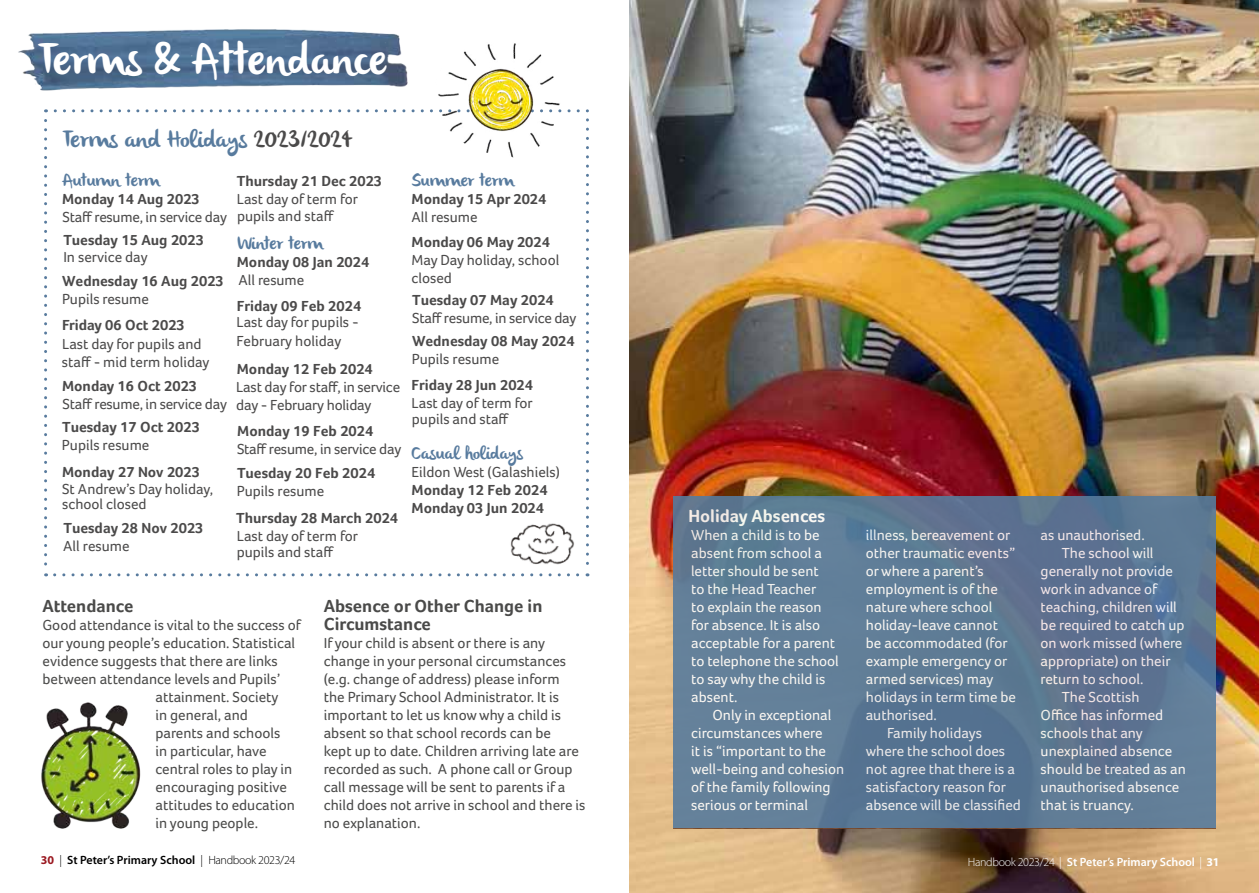
<style>
.page{position:relative;width:1259px;height:893px;background:#fff}
.page>*{position:absolute;margin:0;border:0;box-sizing:border-box;transform-origin:0 0}
.t1{font:45px "olivier";color:#fff}
.t2{font:24px "olivier";color:#587b9e}
.t3{font:700 18px/18px "Foco";color:#4a4a49}
.t4{font:18px "olivier";color:#587b9e}
.t5{font:700 18px "Foco";color:#fff}
.t6{font:15px/18px "Foco";color:#fff}
.t7{font:15px/18px "Foco";color:#4a4a49}
.t8{font:15px/18px "Foco";color:#4b4a4a}
.t9{font:700 15px/18px "Foco";color:#4b4a4a}
.t10{font:600 12px "Myriad Pro";color:#fff}
.t11{font:600 12px "Myriad Pro";color:#000}
.t12{font:300 12px "Myriad Pro";letter-spacing:-.02em;color:#000}
.s1{color:#4b4a4a}
.s2{font-weight:700;color:#9b1921}
.s3{font-family:"Bree";font-weight:700;color:#9b1921}
.s4{font-weight:300}
.s5{font-weight:300;font-size:10.5px}
.s6{font-size:10.5px}
.s7{font-family:"Bree";font-weight:700}
.s8{font-weight:700}
</style>
<div class="page">
<img style="left:18px;top:29px;width:390px;height:62px">
<img style="left:41px;top:702px;width:100px;height:127px">
<svg style="left:45px;top:109px;width:542px;height:3px"></svg>
<svg style="left:44px;top:120px;width:3px;height:456px"></svg>
<svg style="left:55px;top:120px;width:534px;height:456px"></svg>
<img style="left:507px;top:520px;width:68px;height:49px">
<img style="left:433px;top:43px;width:130px;height:115px">
<img style="left:629px;top:0;width:630px;height:893px">
<div style="left:673px;top:497px;width:542px;height:331px;background:#5e7b95"></div>
<h1 class="t1" style="left:37px;top:34px;width:351px">Terms &amp; Attendance</h1>
<h2 class="t2" style="left:62px;top:125px;width:292px">Terms and Holidays <span class="s1">2023/2024</span></h2>
<p class="t4" style="left:62px;top:170px;width:99px">Autumn term</p>
<p class="t9" style="left:62px;top:190px;width:139px">Monday 14 Aug 2023</p>
<p class="t8" style="left:63px;top:208px;width:166px">Staff resume, in service day</p>
<p class="t9" style="left:63px;top:231px;width:142px">Tuesday 15 Aug 2023</p>
<p class="t8" style="left:63px;top:248px;width:86px">In service day</p>
<p class="t9" style="left:62px;top:272px;width:163px">Wednesday 16 Aug 2023</p>
<p class="t8" style="left:62px;top:290px;width:88px">Pupils resume</p>
<p class="t9" style="left:62px;top:316px;width:124px">Friday 06 Oct 2023</p>
<p class="t8" style="left:62px;top:335px;width:141px">Last day for pupils and</p>
<p class="t9" style="left:62px;top:377px;width:136px">Monday 16 Oct 2023</p>
<p class="t9" style="left:62px;top:418px;width:139px">Tuesday 17 Oct 2023</p>
<p class="t9" style="left:62px;top:463px;width:139px">Monday 27 Nov 2023</p>
<p class="t8" style="left:62px;top:482px;width:152px;line-height:15px">St Andrew’s Day holiday, school closed</p>
<p class="t8" style="left:62px;top:353px;width:149px">staff - mid term holiday</p>
<p class="t8" style="left:63px;top:395px;width:166px">Staff resume, in service day</p>
<p class="t8" style="left:62px;top:436px;width:89px">Pupils resume</p>
<p class="t9" style="left:63px;top:519px;width:141px">Tuesday 28 Nov 2023</p>
<p class="t8" style="left:63px;top:537px;width:68px">All resume</p>
<p class="t9" style="left:237px;top:172px;width:147px">Thursday 21 Dec 2023</p>
<p class="t8" style="left:237px;top:190px;width:123px">Last day of term for</p>
<p class="t4" style="left:237px;top:232px;width:88px">Winter term</p>
<p class="t9" style="left:237px;top:252px;width:134px">Monday 08 Jan 2024</p>
<p class="t8" style="left:238px;top:270px;width:67px">All resume</p>
<p class="t9" style="left:237px;top:297px;width:126px">Friday 09 Feb 2024</p>
<p class="t8" style="left:236px;top:331px;width:106px">February holiday</p>
<p class="t8" style="left:237px;top:206px;width:99px">pupils and staff</p>
<p class="t8" style="left:236px;top:313px;width:124px">Last day for pupils -</p>
<p class="t9" style="left:237px;top:359px;width:137px">Monday 12 Feb 2024</p>
<p class="t8" style="left:236px;top:377px;width:165px">Last day for staff, in service day - February holiday</p>
<p class="t9" style="left:237px;top:422px;width:137px">Monday 19 Feb 2024</p>
<p class="t8" style="left:237px;top:440px;width:166px">Staff resume, in service day</p>
<p class="t9" style="left:237px;top:464px;width:140px">Tuesday 20 Feb 2024</p>
<p class="t8" style="left:237px;top:482px;width:89px">Pupils resume</p>
<p class="t9" style="left:236px;top:508px;width:163px">Thursday 28 March 2024</p>
<p class="t8" style="left:237px;top:526px;width:123px">Last day of term for</p>
<p class="t8" style="left:237px;top:543px;width:99px">pupils and staff</p>
<p class="t4" style="left:411px;top:170px;width:104px">Summer term</p>
<p class="t9" style="left:411px;top:190px;width:136px">Monday 15 Apr 2024</p>
<p class="t8" style="left:411px;top:208px;width:67px">All resume</p>
<p class="t9" style="left:411px;top:232px;width:140px">Monday 06 May 2024</p>
<p class="t8" style="left:411px;top:250px;width:149px">May Day holiday, school closed</p>
<p class="t9" style="left:412px;top:291px;width:143px">Tuesday 07 May 2024</p>
<p class="t8" style="left:412px;top:309px;width:166px">Staff resume, in service day</p>
<p class="t9" style="left:412px;top:332px;width:164px">Wednesday 08 May 2024</p>
<p class="t8" style="left:412px;top:350px;width:89px">Pupils resume</p>
<p class="t9" style="left:411px;top:376px;width:123px">Friday 28 Jun 2024</p>
<p class="t8" style="left:411px;top:394px;width:123px">Last day of term for</p>
<p class="t4" style="left:411px;top:442px;width:113px">Casual holidays</p>
<p class="t8" style="left:411px;top:462px;width:150px">Eildon West (Galashiels)</p>
<p class="t9" style="left:411px;top:480px;width:137px">Monday 12 Feb 2024<br>Monday 03 Jun 2024</p>
<p class="t8" style="left:412px;top:410px;width:99px">pupils and staff</p>
<p class="t3" style="left:43px;top:597px;width:92px">Attendance</p>
<p class="t7" style="left:43px;top:616px;width:260px">Good attendance is vital to the success of</p>
<p class="t7" style="left:43px;top:634px;width:254px">ouryoung people’s education. Statistical</p>
<p class="t7" style="left:43px;top:652px;width:237px">evidence suggests that there are links</p>
<p class="t7" style="left:43px;top:670px;width:239px">between attendance levels and Pupils’</p>
<p class="t7" style="left:155px;top:688px;width:124px">attainment. Society</p>
<p class="t7" style="left:155px;top:706px;width:94px">in general, and</p>
<p class="t7" style="left:155px;top:724px;width:126px">parents and schools</p>
<p class="t7" style="left:155px;top:742px;width:113px">in particular, have</p>
<p class="t7" style="left:155px;top:760px;width:138px">central roles to play in</p>
<p class="t7" style="left:155px;top:778px;width:133px">encouraging positive</p>
<p class="t7" style="left:155px;top:796px;width:141px">attitudes to education</p>
<p class="t7" style="left:155px;top:814px;width:104px">in young people.</p>
<p class="t11" style="left:41px;top:852px;width:206px"><span class="s2">30</span><span class="s3">24</span> <span class="s4">|</span> <span class="s5">|</span> St Peter’s Primary School <span class="s4">| Handbo</span></p>
<p class="t12" style="left:269px;top:853px;width:28px">23 24</p>
<p class="t12" style="left:200px;top:853px;width:97px"><span class="s6">|</span> Handbook 2018/19</p>
<p class="t3" style="left:324px;top:597px;width:220px">Absence or Other Change in<br>Circumstance</p>
<p class="t7" style="left:324px;top:634px;width:263px">Ifyour child is absent or there is any change in your personal circumstances (e.g. change of address) please inform<br>the Primary School Administrator. It is important to let us knowwhy a child is absent so that school records can be<br>kept up to date. Children arriving late are recorded as such. A phone call or Group call message will be sent to parents if a child does not arrive in school and there is no explanation.</p>
<p class="t5" style="left:688px;top:505px;width:138px">Holiday Absences</p>
<p class="t6" style="left:691px;top:526px;width:149px">When a child is to be absent from school a letter should be sent<br>to the Head Teacher<br>to explain the reason for absence. It is also acceptable for a parent to telephone the school to say why the child is absent.</p>
<p class="t6" style="left:691px;top:706px;width:155px;text-indent:21px">Only in exceptional circumstances where<br>it is “important to the well-being and cohesion of the family following serious or terminal</p>
<p class="t6" style="left:866px;top:526px;width:146px">illness, bereavement or</p>
<p class="t6" style="left:866px;top:544px;width:151px">other traumatic events”</p>
<p class="t6" style="left:866px;top:562px;width:119px">or where a parent’s</p>
<p class="t6" style="left:866px;top:580px;width:133px">employment is of the</p>
<p class="t6" style="left:866px;top:598px;width:128px">nature where school</p>
<p class="t6" style="left:866px;top:616px;width:134px">holiday-leave cannot</p>
<p class="t6" style="left:866px;top:634px;width:143px">be accommodated (for</p>
<p class="t6" style="left:866px;top:652px;width:143px">example emergency or</p>
<p class="t6" style="left:866px;top:670px;width:129px">armed services) may</p>
<p class="t6" style="left:866px;top:688px;width:152px">holidays in term time be</p>
<p class="t6" style="left:866px;top:706px;width:73px">authorised.</p>
<p class="t6" style="left:887px;top:724px;width:96px">Family holidays</p>
<p class="t6" style="left:866px;top:742px;width:141px">where the school does</p>
<p class="t6" style="left:866px;top:760px;width:151px">not agree that there is a</p>
<p class="t6" style="left:866px;top:778px;width:142px">satisfactory reason for</p>
<p class="t6" style="left:866px;top:796px;width:156px">absence will be classified</p>
<p class="t6" style="left:1040px;top:526px;width:106px">as unauthorised.</p>
<p class="t6" style="left:1062px;top:544px;width:93px">The school will</p>
<p class="t6" style="left:1040px;top:562px;width:134px">generally not provide</p>
<p class="t6" style="left:1040px;top:580px;width:118px">work in advance of</p>
<p class="t6" style="left:1040px;top:598px;width:138px">teaching, children will</p>
<p class="t6" style="left:1040px;top:616px;width:146px">be required to catch up</p>
<p class="t6" style="left:1040px;top:634px;width:143px">on work missed (where</p>
<p class="t6" style="left:1040px;top:652px;width:131px">appropriate) on their</p>
<p class="t6" style="left:1040px;top:670px;width:104px">return to school.</p>
<p class="t6" style="left:1062px;top:688px;width:79px">The Scottish</p>
<p class="t6" style="left:1040px;top:706px;width:124px">Office has informed</p>
<p class="t6" style="left:1040px;top:724px;width:104px">schools that any</p>
<p class="t6" style="left:1040px;top:742px;width:133px">unexplained absence</p>
<p class="t6" style="left:1040px;top:760px;width:147px">should be treated as an</p>
<p class="t6" style="left:1040px;top:778px;width:140px">unauthorised absence</p>
<p class="t6" style="left:1040px;top:796px;width:95px">that is truancy.</p>
<p class="t10" style="left:965px;top:852px;width:252px"><span class="s4">Handbook 2018/19</span> <span class="s5">|</span> St Peter’s Primary Schoo<span class="s6">l</span> <span class="s4">|</span> <span class="s7">25</span></p>
<p class="t10" style="left:968px;top:855px;width:253px"><span class="s4">Handbook 2023/24 |</span> St Peter’s Primary School <span class="s4">|</span> <span class="s8">31</span></p>
</div>
